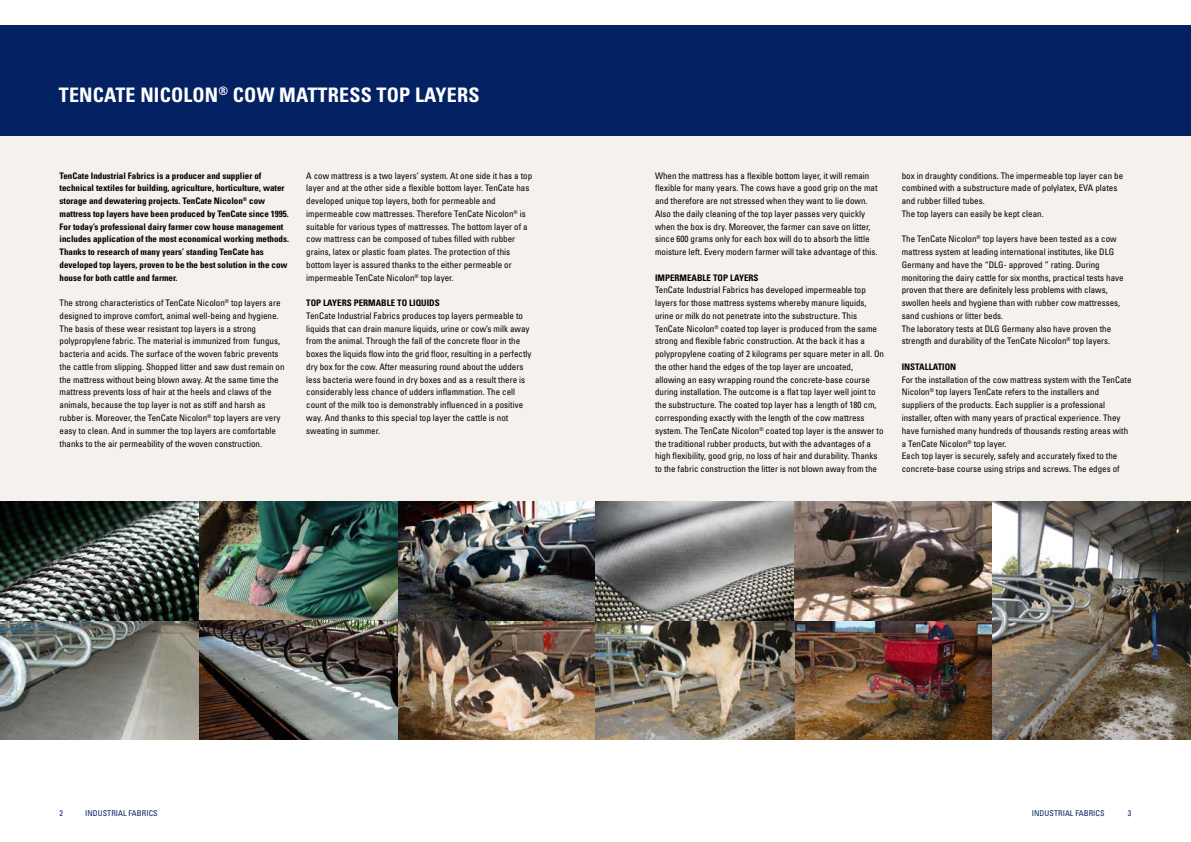
<style>
.page{position:relative;width:1191px;height:842px;background:#fff}
.page>*{position:absolute;margin:0;border:0;box-sizing:border-box;transform-origin:0 0}
.t1{font:700 condensed 20px "Univers";color:#fff}
.t2{font:condensed 9px/12.8px "Univers";color:#000}
.t3{font:700 condensed 9px/12.8px "Univers";color:#000}
.t4{font:condensed 8px "Univers";letter-spacing:.01em;color:#042263}
</style>
<div class="page">
<div style="left:595px;top:136px;width:596px;height:604px;background:#f5f2ee"></div>
<div style="left:587px;top:26px;width:604px;height:110px;background:#042263"></div>
<img style="left:794px;top:621px;width:198px;height:119px">
<div style="left:0;top:26px;width:604px;height:110px;background:#042263"></div>
<div style="left:0;top:136px;width:595px;height:604px;background:#f5f2ee"></div>
<img style="left:397px;top:621px;width:198px;height:119px">
<svg style="left:794px;top:502px;width:198px;height:119px;background:#6c5e53"></svg>
<img style="left:992px;top:502px;width:199px;height:238px">
<img style="left:595px;top:621px;width:199px;height:119px">
<img style="left:397px;top:502px;width:198px;height:119px">
<svg style="left:595px;top:502px;width:199px;height:119px;background:#878685"></svg>
<img style="left:198px;top:502px;width:199px;height:119px">
<img style="left:198px;top:621px;width:199px;height:119px">
<svg style="left:0;top:621px;width:198px;height:119px;background:#84867f"></svg>
<svg style="left:0;top:502px;width:198px;height:119px;background:#4c544f"></svg>
<h1 class="t1" style="left:59px;top:83px;width:57px">Ten Cate</h1>
<h1 class="t1" style="left:140px;top:83px;width:25px">Nicolon</h1>
<h1 class="t1" style="left:218px;top:83px;width:74px"><sup>®</sup>cow mattress</h1>
<h1 class="t1" style="left:376px;top:83px;width:13px">top</h1>
<h1 class="t1" style="left:415px;top:83px;width:12px">layers</h1>
<p class="t3" style="left:60px;top:169px;width:231px">TenCate Industrial Fabrics is a producer and supplier of technical textiles for building, agriculture, horticulture, water storage and dewatering projects. TenCate Nicolon<sup>®</sup> cow mattress top layers have been produced by TenCate since 1995.<br>For today’s professional dairy farmer cow house management includes application of the most economical working methods.<br>Thanks to research of many years’ standing TenCate has developed top layers, proven to be the best solution in the cow house for both cattle and farmer.</p>
<p class="t2" style="left:60px;top:296px;width:226px">The strong characteristics of TenCate Nicolon<sup>®</sup> top layers are designed to improve comfort, animal well-being and hygiene.<br>The basis of these wear resistant top layers is a strong polypropylene fabric. The material is immunized from fungus, bacteria and acids. The surface of the woven fabric prevents the cattle from slipping. Shopped litter and saw dust remain on the mattress without being blown away. At the same time the mattress prevents loss of hair at the heels and claws of the animals, because the top layer is not as stiff and harsh as rubber is. Moreover, the TenCate Nicolon<sup>®</sup> top layers are very easy to clean. And in summer the top layers are comfortable thanks to the air permeability of the woven construction.</p>
<p class="t2" style="left:306px;top:169px;width:227px">A cow mattress is a two layers’ system. At one side it has a top layer and at the other side a flexible bottom layer. TenCate has developed unique top layers, both for permeable and impermeable cow mattresses. Therefore TenCate Nicolon<sup>®</sup> is suitable for various types of mattresses. The bottom layer of a cow mattress can be composed of tubes filled with rubber grains, latex or plastic foam plates. The protection of this bottom layer is assured thanks to the either permeable or impermeable TenCate Nicolon<sup>®</sup> top layer.</p>
<p class="t3" style="left:306px;top:297px;width:135px">TOP LAYERS PERMABLE TO LIQUIDS</p>
<p class="t2" style="left:306px;top:309px;width:227px">TenCate Industrial Fabrics produces top layers permeable to liquids that can drain manure liquids, urine or cow’s milk away from the animal. Through the fall of the concrete floor in the boxes the liquids flow into the grid floor, resulting in a perfectly dry box for the cow. After measuring round about the udders less bacteria were found in dry boxes and as a result there is considerably less chance of udders inflammation. The cell count of the milk too is demonstrably influenced in a positive way. And thanks to this special top layer the cattle is not sweating in summer.</p>
<p class="t2" style="left:655px;top:169px;width:224px">When the mattress has a flexible bottom layer, it will remain flexible for many years. The cows have a good grip on the mat and therefore are not stressed when they want to lie down.<br>Also the daily cleaning of the top layer passes very quickly when the box is dry. Moreover, the farmer can save on litter, since 600 grams only for each box will do to absorb the little moisture left. Every modern farmer will take advantage of this.</p>
<p class="t3" style="left:655px;top:271px;width:105px">IMPERMEABLE TOP LAYERS</p>
<p class="t2" style="left:655px;top:284px;width:230px">TenCate Industrial Fabrics has developed impermeable top layers for those mattress systems whereby manure liquids, urine or milk do not penetrate into the substructure. This TenCate Nicolon<sup>®</sup> coated top layer is produced from the same strong and flexible fabric construction. At the back it has a polypropylene coating of 2 kilograms per square meter in all. On the other hand the edges of the top layer are uncoated, allowing an easy wrapping round the concrete-base course during installation. The outcome is a flat top layer well joint to the substructure. The coated top layer has a length of 180 cm, corresponding exactly with the length of the cow mattress system. The TenCate Nicolon<sup>®</sup> coated top layer is the answer to the traditional rubber products, but with the advantages of a high flexibility, good grip, no loss of hair and durability. Thanks to the fabric construction the litter is not blown away from the</p>
<p class="t2" style="left:901px;top:169px;width:223px">box in draughty conditions. The impermeable top layer can be combined with a substructure made of polylatex, EVA plates and rubber filled tubes.<br>The top layers can easily be kept clean.</p>
<p class="t2" style="left:901px;top:233px;width:223px">The TenCate Nicolon<sup>®</sup> top layers have been tested as a cow mattress system at leading international institutes, like DLG Germany and have the “DLG- approved ” rating. During monitoring the dairy cattle for six months, practical tests have proven that there are definitely less problems with claws, swollen heels and hygiene than with rubber cow mattresses, sand cushions or litter beds.<br>The laboratory tests at DLG Germany also have proven the strength and durability of the TenCate Nicolon<sup>®</sup> top layers.</p>
<p class="t3" style="left:901px;top:360px;width:56px">INSTALLATION</p>
<p class="t2" style="left:901px;top:373px;width:231px">For the installation of the cow mattress system with the TenCate Nicolon<sup>®</sup> top layers TenCate refers to the installers and suppliers of the products. Each supplier is a professional installer, often with many years of practical experience. They have furnished many hundreds of thousands resting areas with a TenCate Nicolon<sup>®</sup> top layer.<br>Each top layer is securely, safely and accurately fixed to the concrete-base course using strips and screws. The edges of</p>
<p class="t4" style="left:60px;top:808px;width:5px">2</p>
<p class="t4" style="left:85px;top:808px;width:74px">INDUSTRIAL FABRICS</p>
<p class="t4" style="left:1032px;top:808px;width:74px">INDUSTRIAL FABRICS</p>
<p class="t4" style="left:1127px;top:808px;width:5px">3</p>
</div>
